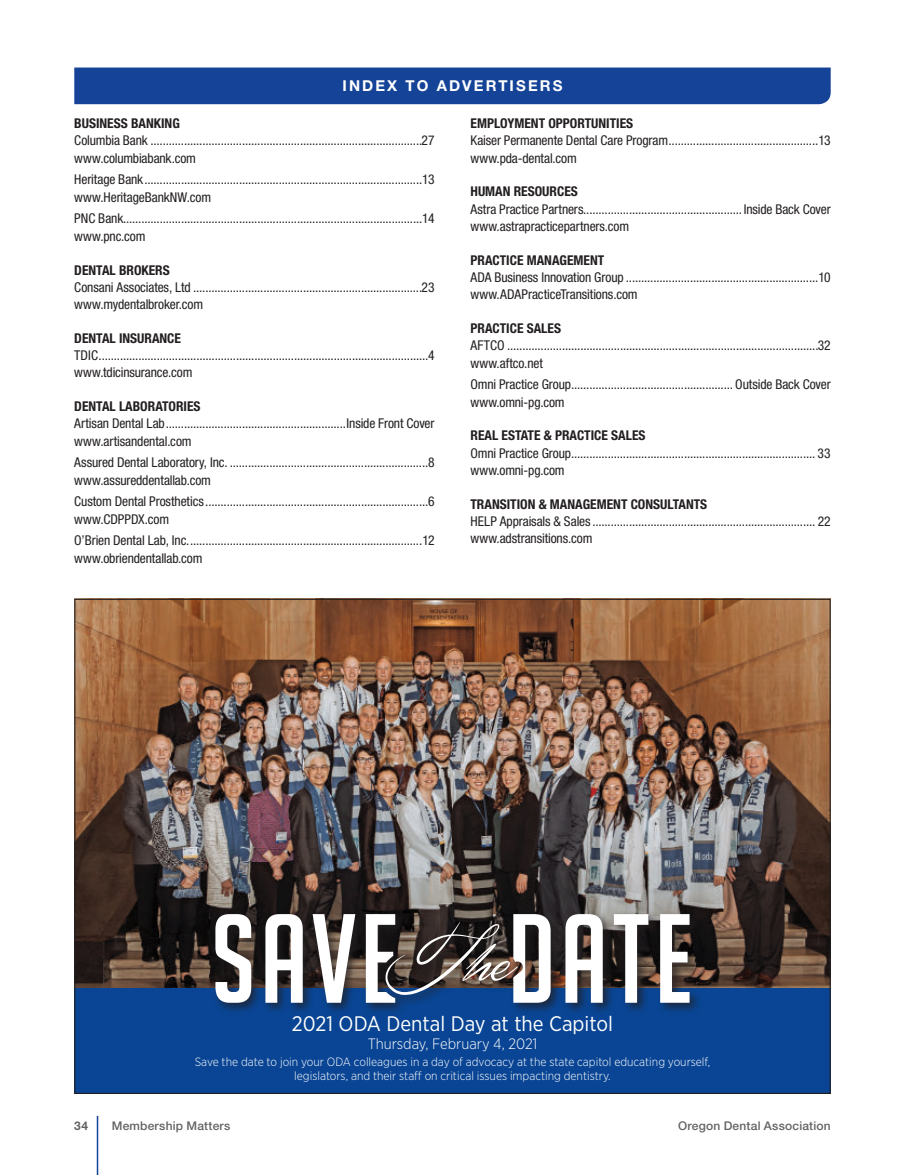
<style>
.page{position:relative;width:905px;height:1175px;background:#fff}
.page>*{position:absolute;margin:0;border:0;box-sizing:border-box;transform-origin:0 0}
.t1{font:21px "Gotham Narrow";color:#fff}
.t2{font:300 15px "Gotham Narrow";color:#fff}
.t3{font:700 15px "Helvetica Neue LT Std";letter-spacing:.14em;color:#fff}
.t4{font:condensed 13.5px/17.2px "Helvetica Neue LT Std";letter-spacing:-.005em;color:#231f20}
.t5{font:700 condensed 13.5px "Helvetica Neue LT Std";color:#231f20}
.t6{font:300 12px/14.4px "Gotham Narrow";color:#fff;text-align:center}
.t7{font:500 12px "Helvetica Neue LT Std";letter-spacing:.02em;color:#636366}
.t8{font:700 12px "Helvetica Neue LT Std";color:#636366}
.t9{font:9px "Helvetica";color:#000}
</style>
<div class="page">
<div style="left:74px;top:68px;width:756px;height:36px;background:#154398"></div>
<img style="left:76px;top:600px;width:752px;height:388px">
<div style="left:74px;top:988px;width:756px;height:106px;background:#094594"></div>
<div style="left:212px;top:911px;width:490px;height:104px;background:#231f20;opacity:.75"></div>
<svg style="left:215px;top:914px;width:36px;height:88px"></svg>
<svg style="left:265px;top:914px;width:38px;height:88px"></svg>
<svg style="left:312px;top:914px;width:43px;height:88px"></svg>
<svg style="left:565px;top:914px;width:37px;height:88px"></svg>
<svg style="left:614px;top:914px;width:34px;height:88px"></svg>
<svg style="left:660px;top:914px;width:29px;height:88px"></svg>
<svg style="left:366px;top:914px;width:184px;height:88px"></svg>
<hr style="left:97px;top:1115px;width:1px;height:59px;background:#154398">
<p class="t3" style="left:342px;top:77px;width:221px">INDEX TO ADVERTISERS</p>
<p class="t5" style="left:74px;top:115px;width:107px">BUSINESS BANKING</p>
<p class="t4" style="left:74px;top:132px;width:361px">Columbia Bank .........................................................................................27 www.columbiabank.com</p>
<p class="t4" style="left:74px;top:171px;width:361px">Heritage Bank...........................................................................................13 www.HeritageBankNW.com</p>
<p class="t4" style="left:74px;top:210px;width:361px">PNC Bank..................................................................................................14 www.pnc.com</p>
<p class="t5" style="left:74px;top:261px;width:97px">DENTAL BROKERS</p>
<p class="t4" style="left:74px;top:278px;width:362px">Consani Associates, Ltd ...........................................................................23 www.mydentalbroker.com</p>
<p class="t5" style="left:74px;top:330px;width:108px">DENTAL INSURANCE</p>
<p class="t4" style="left:74px;top:346px;width:361px">TDIC............................................................................................................4 www.tdicinsurance.com</p>
<p class="t5" style="left:74px;top:398px;width:128px">DENTAL LABORATORIES</p>
<p class="t4" style="left:74px;top:415px;width:362px">Artisan Dental Lab...........................................................Inside Front Cover www.artisandental.com</p>
<p class="t4" style="left:74px;top:454px;width:361px">Assured Dental Laboratory, Inc. .................................................................8 www.assureddentallab.com</p>
<p class="t4" style="left:74px;top:493px;width:361px">Custom Dental Prosthetics .........................................................................6 www.CDPPDX.com</p>
<p class="t4" style="left:74px;top:532px;width:362px">O’Brien Dental Lab, Inc.............................................................................12 www.obriendentallab.com</p>
<p class="t5" style="left:470px;top:115px;width:164px">EMPLOYMENT OPPORTUNITIES</p>
<p class="t4" style="left:470px;top:132px;width:361px">Kaiser Permanente Dental Care Program.................................................13 www.pda-dental.com</p>
<p class="t5" style="left:470px;top:183px;width:109px">HUMAN RESOURCES</p>
<p class="t4" style="left:470px;top:200px;width:362px">Astra Practice Partners....................................................Inside Back Cover www.astrapracticepartners.com</p>
<p class="t5" style="left:470px;top:252px;width:135px">PRACTICE MANAGEMENT</p>
<p class="t4" style="left:470px;top:268px;width:362px">ADA Business Innovation Group ...............................................................10 www.ADAPracticeTransitions.com</p>
<p class="t5" style="left:470px;top:320px;width:92px">PRACTICE SALES</p>
<p class="t4" style="left:470px;top:337px;width:362px">AFTCO ......................................................................................................32 www.aftco.net</p>
<p class="t4" style="left:470px;top:376px;width:362px">Omni Practice Group..................................................... Outside Back Cover www.omni-pg.com</p>
<p class="t5" style="left:470px;top:427px;width:176px">REAL ESTATE &amp; PRACTICE SALES</p>
<p class="t4" style="left:470px;top:444px;width:362px">Omni Practice Group................................................................................ 33 www.omni-pg.com</p>
<p class="t5" style="left:470px;top:495px;width:238px">TRANSITION &amp; MANAGEMENT CONSULTANTS</p>
<p class="t4" style="left:470px;top:512px;width:362px">HELP Appraisals &amp; Sales ......................................................................... 22 www.adstransitions.com</p>
<h1 class="t1" style="left:292px;top:1010px;width:322px">2021 ODA Dental Day at the Capitol</h1>
<p class="t2" style="left:368px;top:1034px;width:171px">Thursday, February 4, 2021</p>
<p class="t6" style="left:195px;top:1054px;width:517px">Save the date to join your ODA colleagues in a day of advocacy at the state capitol educating yourself, legislators, and their staff on critical issues impacting dentistry.</p>
<p class="t8" style="left:74px;top:1117px;width:15px">34</p>
<p class="t7" style="left:112px;top:1118px;width:120px">Membership Matters</p>
<p class="t7" style="left:678px;top:1118px;width:154px">Oregon Dental Association</p>
<p class="t9" style="left:89px;top:1125px;width:106px">1004231_Editorial.indd 1</p>
<p class="t9" style="left:754px;top:1125px;width:73px">3/20/20 7:15 PM</p>
</div>
